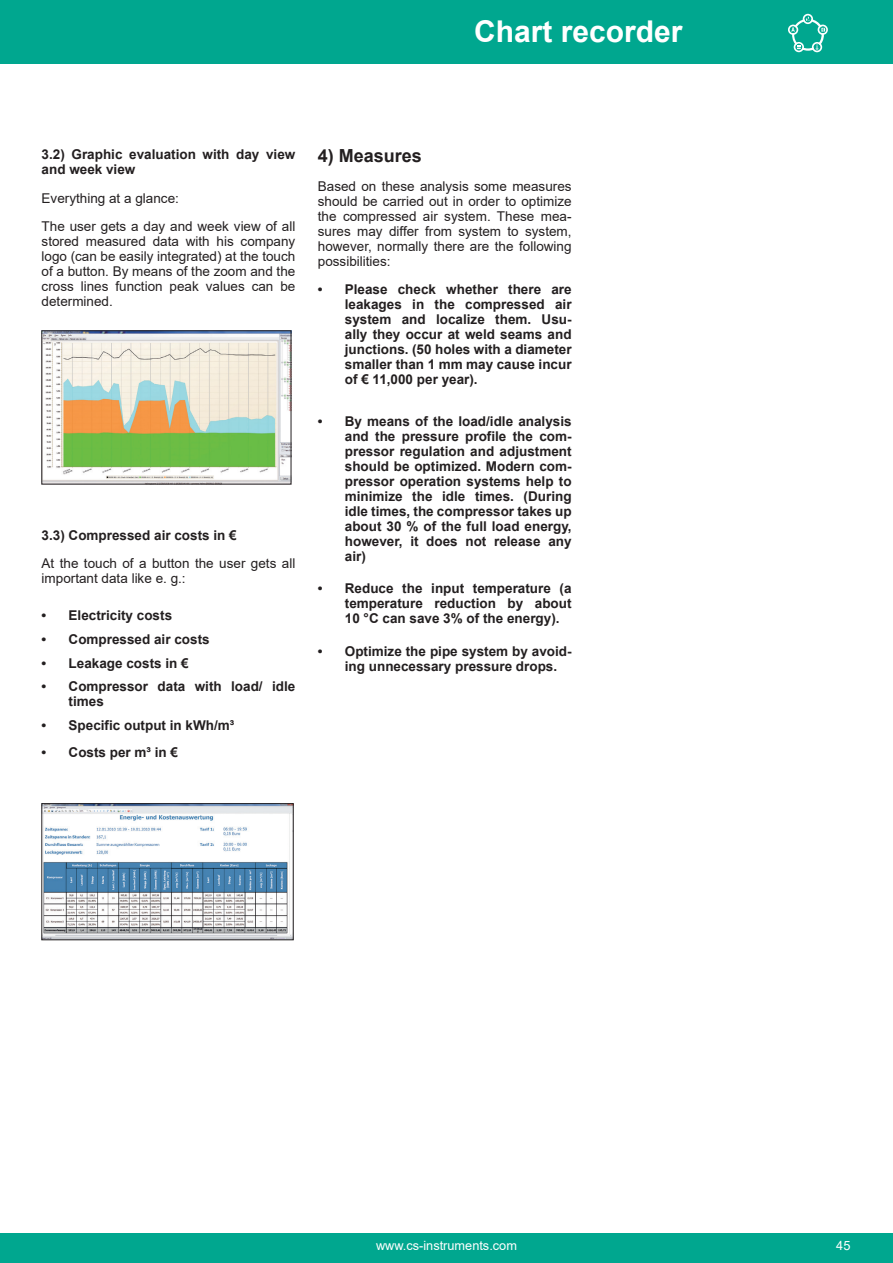
<style>
.page{position:relative;width:893px;height:1263px;background:#fff}
.page>*{position:absolute;margin:0;border:0;box-sizing:border-box;transform-origin:0 0}
.t1{font:700 30px "Arial";color:#fff}
.t2{font:700 18px "Arial";color:#231f20}
.t3{font:700 13.5px/15px "Arial";color:#231f20}
.t4{font:13.5px/15px "Arial";color:#231f20}
.t5{font:12.75px "Arial";color:#fff}
</style>
<div class="page">
<div style="left:0;top:0;width:893px;height:64px;background:#00a78f"></div>
<div style="left:0;top:1233px;width:893px;height:30px;background:#00a78f"></div>
<img style="left:44px;top:333px;width:245px;height:149px">
<img style="left:44px;top:805px;width:247px;height:133px">
<div style="left:42px;top:803px;width:251px;height:137px;border:1px solid #231f20"></div>
<svg style="left:792px;top:19px;width:32px;height:32px"></svg>
<div style="left:794px;top:21px;width:28px;height:27px;background:#00a78f;border-radius:50%"></div>
<svg style="left:812px;top:42px;width:10px;height:10px"></svg>
<svg style="left:788px;top:14px;width:40px;height:21px"></svg>
<svg style="left:794px;top:42px;width:10px;height:10px"></svg>
<h1 class="t1" style="left:474px;top:10px;width:210px">Chart recorder</h1>
<p class="t3" style="left:42px;top:147px;width:255px">3.2) Graphic evaluation with day view and week view</p>
<p class="t4" style="left:42px;top:183px;width:255px;line-height:28.5px">Everything at a glance:<br>The user gets a day and week view of all</p>
<p class="t4" style="left:42px;top:234px;width:255px;text-align:justify">stored measured data with his company logo (can be easily integrated) at the touch of a button. By means of the zoom and the cross lines function peak values can be determined.</p>
<p class="t3" style="left:42px;top:528px;width:197px">3.3) Compressed air costs in €</p>
<p class="t4" style="left:42px;top:556px;width:255px">At the touch of a button the user gets all important data like e. g.:</p>
<p class="t3" style="left:42px;top:608px;width:132px">• Electricity costs</p>
<p class="t3" style="left:42px;top:632px;width:170px">• Compressed air costs</p>
<p class="t3" style="left:42px;top:655px;width:149px">• Leakage costs in €</p>
<p class="t3" style="left:69px;top:679px;width:228px;text-indent:-27px">• Compressor data with load/ idle times</p>
<p class="t3" style="left:42px;top:717px;width:194px">• Specific output in kWh/m³</p>
<p class="t3" style="left:42px;top:745px;width:138px">• Costs per m³ in €</p>
<h2 class="t2" style="left:318px;top:143px;width:106px">4) Measures</h2>
<p class="t4" style="left:318px;top:178px;width:255px;text-align:justify">Based on these analysis some measures should be carried out in order to optimize the compressed air system. These mea&shy;sures may differ from system to system, however, normally there are the following possibilities:</p>
<p class="t3" style="left:345px;top:282px;width:228px;text-align:justify;text-indent:-27px">• Please check whether there are leakages in the compressed air system and localize them. Usu&shy;ally they occur at weld seams and junctions. (50 holes with a diameter smaller than 1 mm may cause incur of € 11,000 per year).</p>
<p class="t3" style="left:345px;top:413px;width:228px;text-align:justify;text-indent:-27px">• By means of the load/idle analysis and the pressure profile the com&shy;pressor regulation and adjustment should be optimized. Modern com&shy;pressor operation systems help to minimize the idle times. (During idle times, the compressor takes up about 30 % of the full load energy, however, it does not release any air)</p>
<p class="t3" style="left:345px;top:581px;width:228px;text-align:justify;text-indent:-27px">• Reduce the input temperature (a temperature reduction by about 10 °C can save 3% of the energy).</p>
<p class="t3" style="left:345px;top:644px;width:228px;text-indent:-27px">• Optimize the pipe system by avoid&shy;ing unnecessary pressure drops.</p>
<p class="t5" style="left:376px;top:1237px;width:142px">www.cs-instruments.com</p>
<p class="t5" style="left:836px;top:1237px;width:16px">45</p>
</div>
